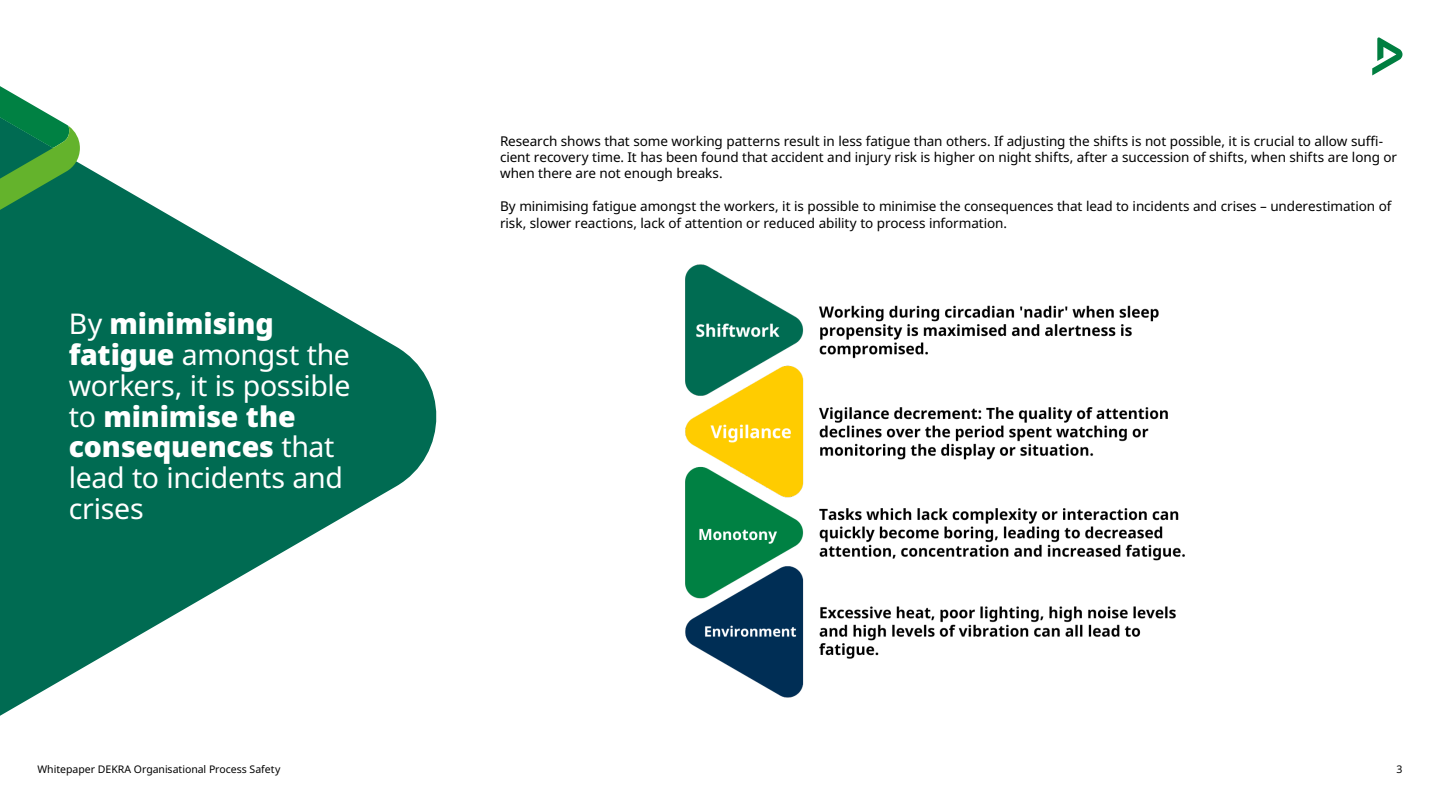
<style>
.page{position:relative;width:1440px;height:810px;background:#fff}
.page>*{position:absolute;margin:0;border:0;box-sizing:border-box;transform-origin:0 0}
.t1{font:28.5px/30.8px "Noto Sans";letter-spacing:-.015em;color:#fff}
.t2{font:13.5px/16.5px "Noto Sans";letter-spacing:-.005em;color:#000}
.t3{font:10.5px "Noto Sans";color:#000}
.s1{font-weight:900}
</style>
<div class="page">
<svg style="left:0;top:163px;width:437px;height:553px;fill:#006b52"></svg>
<svg style="left:0;top:86px;width:80px;height:124px"></svg>
<img style="left:685px;top:264px;width:500px;height:434px">
<svg style="left:1372px;top:38px;width:30px;height:37px"></svg>
<h1 class="t1" style="left:69px;top:309px;width:283px">By <span class="s1">minimising fatigue</span> amongst the workers, it is possible to <span class="s1">minimise the consequences</span> that lead to incidents and crises</h1>
<p class="t2" style="left:500px;top:133px;width:899px">Research shows that some working patterns result in less fatigue than others. If adjusting the shifts is not possible, it is crucial to allow suffi&shy;cient recovery time. It has been found that accident and injury risk is higher on night shifts, after a succession of shifts, when shifts are long or when there are not enough breaks.</p>
<p class="t2" style="left:500px;top:199px;width:893px">By minimising fatigue amongst the workers, it is possible to minimise the consequences that lead to incidents and crises – underestimation of risk, slower reactions, lack of attention or reduced ability to process information.</p>
<p class="t3" style="left:38px;top:763px;width:244px">Whitepaper DEKRA Organisational Process Safety</p>
<p class="t3" style="left:1396px;top:763px;width:8px">3</p>
</div>
